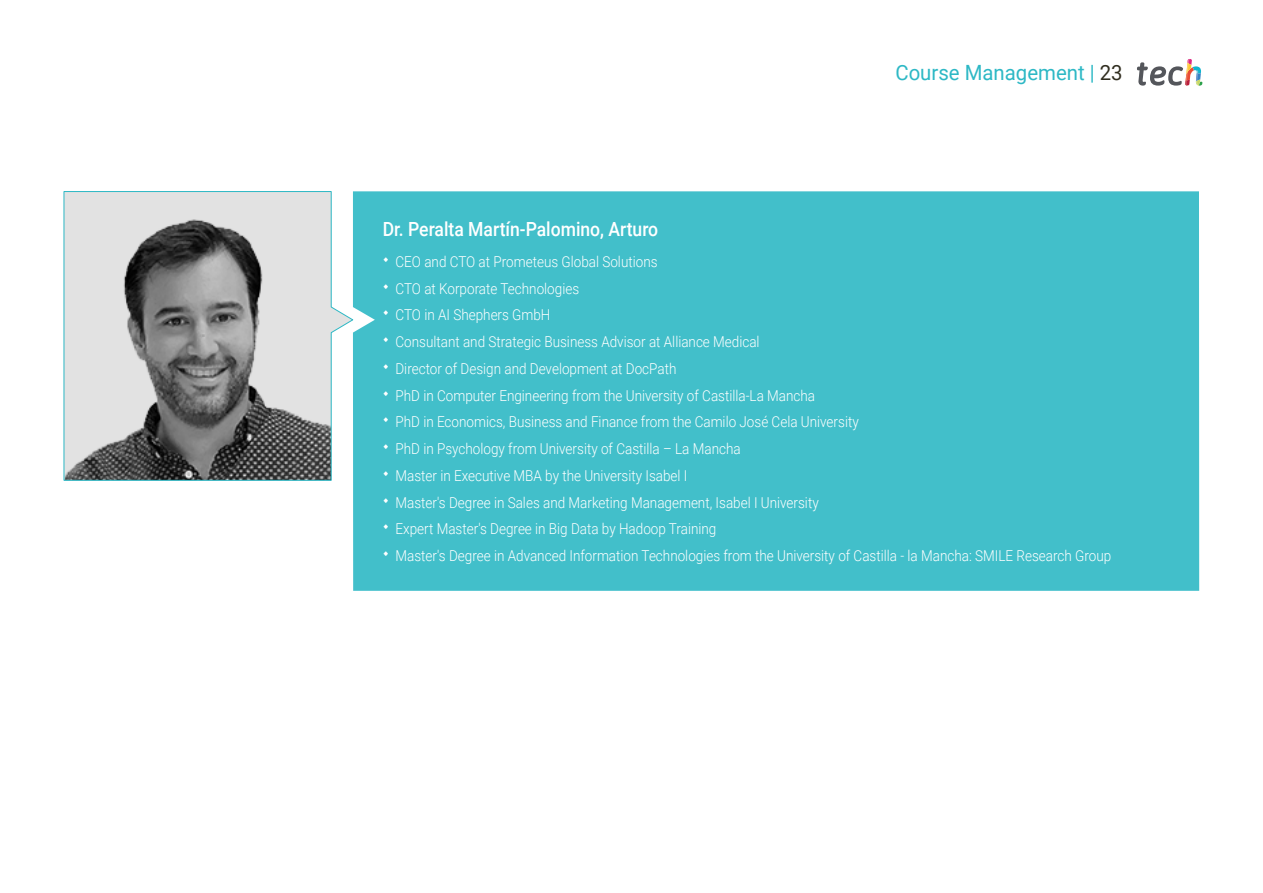
<style>
.page{position:relative;width:1263px;height:893px;background:#fff}
.page>*{position:absolute;margin:0;border:0;box-sizing:border-box;transform-origin:0 0}
.t1{font:21px "Roboto";color:#2db8c5}
.t2{font:500 19.5px "Roboto";color:#fff;scale:.9 1}
.t3{font:300 15px/26.7px "Roboto";color:#fff;scale:.9 1}
.s1{color:#312e20}
</style>
<div class="page">
<div style="left:353px;top:191px;width:846px;height:400px;background:#42bfca"></div>
<svg style="left:64px;top:191px;width:289px;height:290px;background:#a9aaaa"></svg>
<svg style="left:1137px;top:59px;width:65px;height:27px"></svg>
<svg style="left:384px;top:257px;width:4px;height:5px"></svg>
<svg style="left:384px;top:284px;width:4px;height:5px"></svg>
<svg style="left:384px;top:310px;width:4px;height:5px"></svg>
<svg style="left:384px;top:337px;width:4px;height:5px"></svg>
<svg style="left:384px;top:364px;width:4px;height:5px"></svg>
<svg style="left:384px;top:391px;width:4px;height:5px"></svg>
<svg style="left:384px;top:417px;width:4px;height:5px"></svg>
<svg style="left:384px;top:444px;width:4px;height:5px"></svg>
<svg style="left:384px;top:471px;width:4px;height:5px"></svg>
<svg style="left:384px;top:498px;width:4px;height:5px"></svg>
<svg style="left:384px;top:524px;width:4px;height:5px"></svg>
<svg style="left:384px;top:551px;width:4px;height:5px"></svg>
<h1 class="t1" style="left:895px;top:57px;width:229px">Course Management | <span class="s1">23</span></h1>
<h2 class="t2" style="left:383px;top:215px;width:308px">Dr. Peralta Martín-Palomino, Arturo</h2>
<p class="t3" style="left:395px;top:247px;width:797px">CEO and CTO at Prometeus Global Solutions<br>CTO at Korporate Technologies<br>CTO in AI Shephers GmbH<br>Consultant and Strategic Business Advisor at Alliance Medical<br>Director of Design and Development at DocPath<br>PhD in Computer Engineering from the University of Castilla-La Mancha<br>PhD in Economics, Business and Finance from the Camilo José Cela University<br>PhD in Psychology from University of Castilla – La Mancha<br>Master in Executive MBA by the University Isabel I<br>Master's Degree in Sales and Marketing Management, Isabel I University<br>Expert Master's Degree in Big Data by Hadoop Training<br>Master's Degree in Advanced Information Technologies from the University of Castilla - la Mancha: SMILE Research Group</p>
</div>
